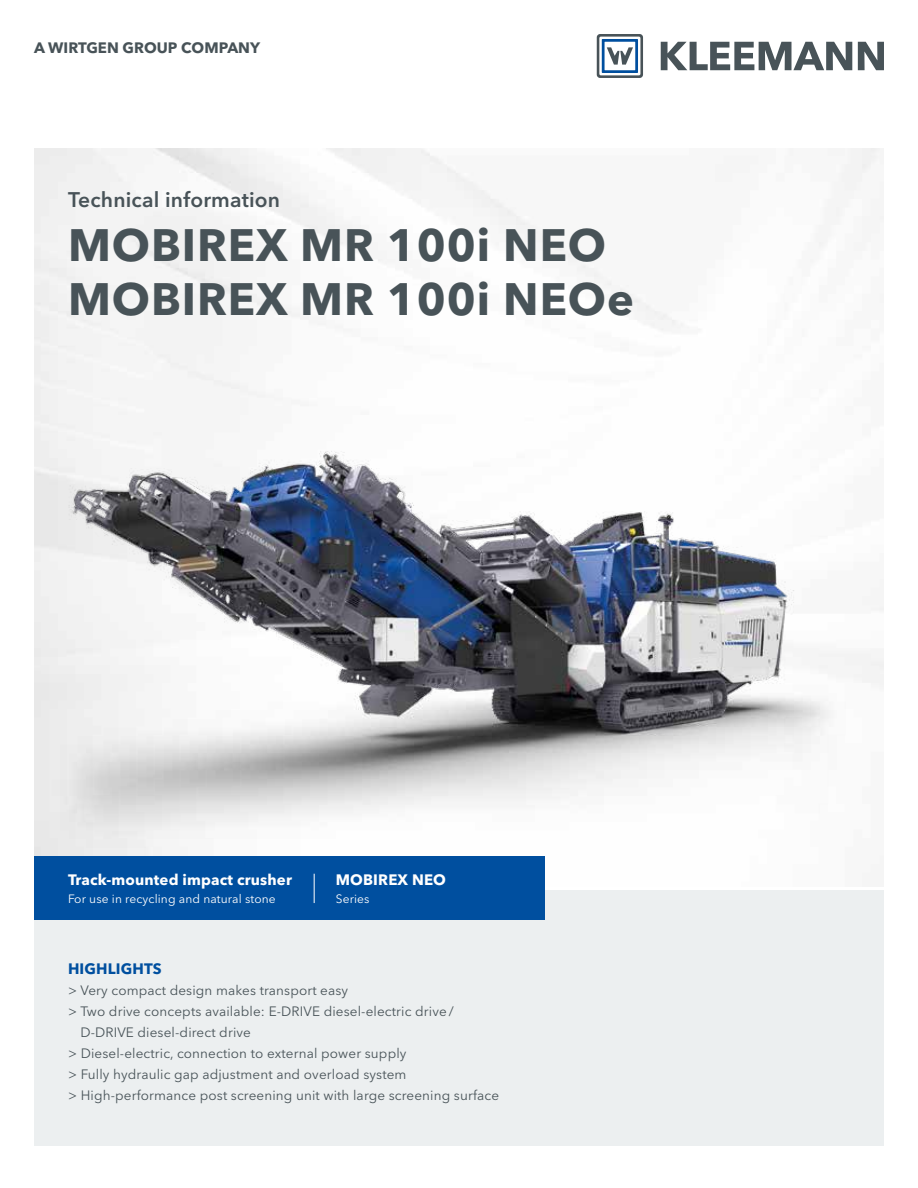
<style>
.page{position:relative;width:918px;height:1188px;background:#fff}
.page>*{position:absolute;margin:0;border:0;box-sizing:border-box;transform-origin:0 0}
.t1{font:700 45px/54px "Avenir Next LT Pro";letter-spacing:.02em;color:#485358}
.t2{font:600 21px "Avenir Next LT Pro";letter-spacing:.01em;color:#485358}
.t3{font:700 15px "Avenir Next LT Pro";letter-spacing:.01em;color:#fff}
.t4{font:700 15px "Avenir Next LT Pro";color:#485358}
.t5{font:700 15px "Avenir Next LT Pro";letter-spacing:.01em;color:#004f9f}
.t6{font:13.5px "Avenir Next LT Pro";letter-spacing:.01em;color:#485358}
.t7{font:12px "Avenir Next LT Pro";letter-spacing:.01em;color:#fff}
</style>
<div class="page">
<img style="left:34px;top:304px;width:824px;height:582px">
<div style="left:34px;top:890px;width:850px;height:255px;background:#eceff0"></div>
<svg style="left:661px;top:42px;width:191px;height:28px"></svg>
<svg style="left:858px;top:42px;width:26px;height:28px"></svg>
<svg style="left:597px;top:34px;width:46px;height:44px"></svg>
<div style="left:34px;top:857px;width:510px;height:63px;background:#004f9f"></div>
<svg style="left:314px;top:874px;width:1px;height:29px"></svg>
<p class="t4" style="left:34px;top:39px;width:228px">A WIRTGEN GROUP COMPANY</p>
<h2 class="t2" style="left:68px;top:187px;width:214px">Technical information</h2>
<h1 class="t1" style="left:68px;top:218px;width:567px">MOBIREX MR 100i NEO<br>MOBIREX MR 100i NEOe</h1>
<p class="t3" style="left:68px;top:871px;width:225px">Track-mounted impact crusher</p>
<p class="t7" style="left:68px;top:892px;width:209px">For use in recycling and natural stone</p>
<p class="t3" style="left:336px;top:871px;width:112px">MOBIREX NEO</p>
<p class="t7" style="left:336px;top:892px;width:35px">Series</p>
<p class="t5" style="left:68px;top:960px;width:95px">HIGHLIGHTS</p>
<p class="t6" style="left:68px;top:982px;width:282px">&gt; Very compact design makes transport easy</p>
<p class="t6" style="left:68px;top:1003px;width:387px">&gt; Two drive concepts available: E-DRIVE diesel-electric drive /</p>
<p class="t6" style="left:80px;top:1024px;width:172px">D-DRIVE diesel-direct drive</p>
<p class="t6" style="left:68px;top:1045px;width:340px">&gt; Diesel-electric, connection to external power supply</p>
<p class="t6" style="left:68px;top:1066px;width:340px">&gt; Fully hydraulic gap adjustment and overload system</p>
<p class="t6" style="left:68px;top:1087px;width:433px">&gt; High-performance post screening unit with large screening surface</p>
</div>
